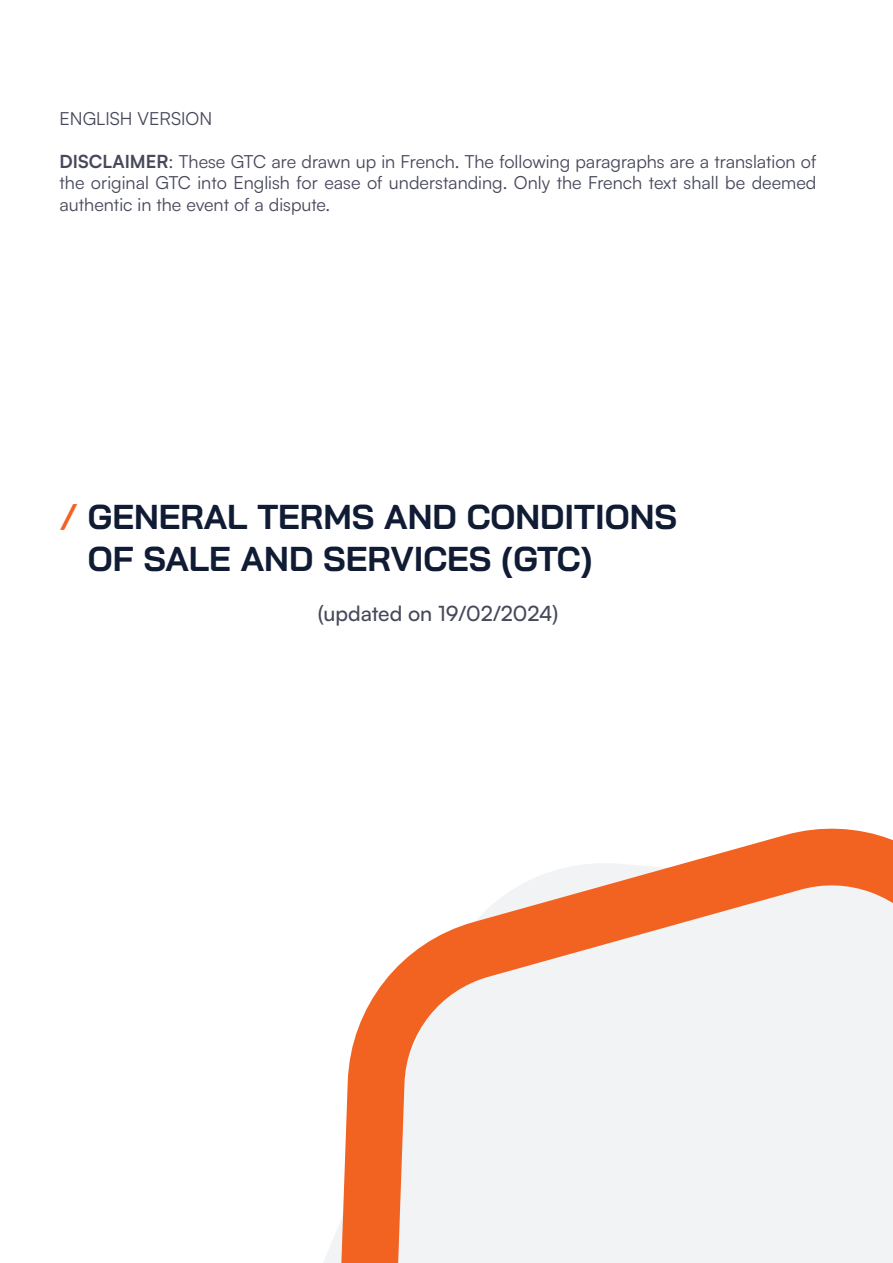
<style>
.page{position:relative;width:893px;height:1263px;background:#fff}
.page>*{position:absolute;margin:0;border:0;box-sizing:border-box;transform-origin:0 0}
.Titre_CGV{font:700 34.5px/41.4px "Bai Jamjuree";color:#101b34}
.Titre_CGV-2{font:500 21px "Satoshi";color:#47485b}
.Texte_courant{font:18px/21.6px "Satoshi";color:#47485b;text-align:justify}
.s1{font-weight:700}
.s2{font-weight:600;color:#f26221}
</style>
<div class="page">
<svg style="left:334px;top:828px;width:559px;height:435px;fill:#f2f3f4"></svg>
<p class="Texte_courant" style="left:60px;top:107px;width:154px">ENGLISH VERSION</p>
<p class="Texte_courant" style="left:60px;top:150px;width:758px"><span class="s1">DISCLAIMER</span>: These GTC are drawn up in French. The following paragraphs are a translation of the original GTC into English for ease of understanding. Only the French text shall be deemed authentic in the event of a dispute.</p>
<p class="Titre_CGV" style="left:88px;top:497px;width:591px;text-indent:-28px"><span class="s2">/</span> GENERAL TERMS AND CONDITIONS<br>OF SALE AND SERVICES (GTC)</p>
<p class="Titre_CGV-2" style="left:318px;top:599px;width:242px">(updated on 19/02/2024)</p>
</div>
